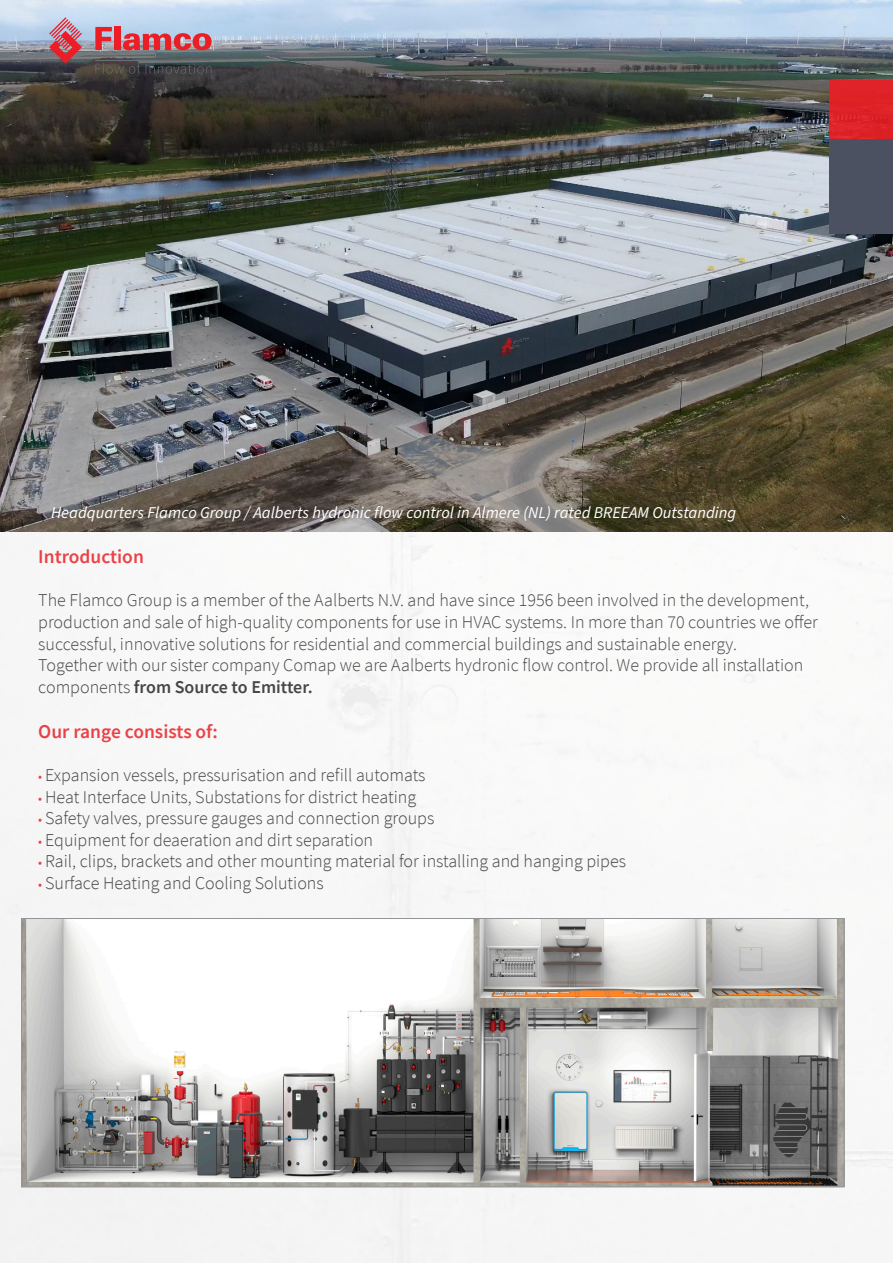
<style>
.page{position:relative;width:893px;height:1263px;background:#fff}
.page>*{position:absolute;margin:0;border:0;box-sizing:border-box;transform-origin:0 0}
.t1{font:600 19.5px "Source Sans Pro";color:#ee1d23}
.t2{font:300 18px/21.6px "Source Sans Pro";color:#231f20}
.t3{font:italic 16.5px "Source Sans Pro";color:#fff}
.s1{font-weight:600}
.s2{font-size:14.25px;color:#ee1d23}
</style>
<div class="page">
<img style="left:0;top:0;width:893px;height:531px">
<div style="left:0;top:531px;width:893px;height:732px;background:#f8f8f8"></div>
<div style="left:829px;top:81px;width:64px;height:106px;background:#de2228"></div>
<div style="left:829px;top:140px;width:64px;height:94px;background:#4b5161"></div>
<svg style="left:95px;top:27px;width:17px;height:23px"></svg>
<div style="left:114px;top:27px;width:6px;height:23px;background:#eb1e25"></div>
<svg style="left:123px;top:33px;width:89px;height:17px;background:#d25c67"></svg>
<svg style="left:49px;top:17px;width:33px;height:47px;background:#ba7380"></svg>
<svg style="left:96px;top:63px;width:115px;height:11px"></svg>
<hr style="left:95px;top:60px;width:117px;height:1px;background:#6c6d70">
<img style="left:23px;top:920px;width:819px;height:265px">
<p class="t3" style="left:51px;top:501px;width:687px">Headquarters Flamco Group / Aalberts hydronic flow control in Almere (NL) rated BREEAM Outstanding</p>
<p class="t1" style="left:38px;top:544px;width:107px">Introduction</p>
<p class="t2" style="left:38px;top:590px;width:781px">The Flamco Group is a member of the Aalberts N.V. and have since 1956 been involved in the development, production and sale of high-quality components for use in HVAC systems. In more than 70 countries we offer successful, innovative solutions for residential and commercial buildings and sustainable energy.<br>Together with our sister company Comap we are Aalberts hydronic flow control. We provide all installation components <span class="s1">from Source to Emitter.</span></p>
<p class="t1" style="left:38px;top:718px;width:181px">Our range consists of:</p>
<p class="t2" style="left:38px;top:764px;width:389px"><span class="s2">•</span> Expansion vessels, pressurisation and refill automats</p>
<p class="t2" style="left:38px;top:786px;width:379px"><span class="s2">•</span> Heat Interface Units, Substations for district heating</p>
<p class="t2" style="left:38px;top:807px;width:398px"><span class="s2">•</span> Safety valves, pressure gauges and connection groups</p>
<p class="t2" style="left:38px;top:829px;width:336px"><span class="s2">•</span> Equipment for deaeration and dirt separation</p>
<p class="t2" style="left:38px;top:851px;width:589px"><span class="s2">•</span> Rail, clips, brackets and other mounting material for installing and hanging pipes</p>
<p class="t2" style="left:38px;top:872px;width:287px"><span class="s2">•</span> Surface Heating and Cooling Solutions</p>
</div>
